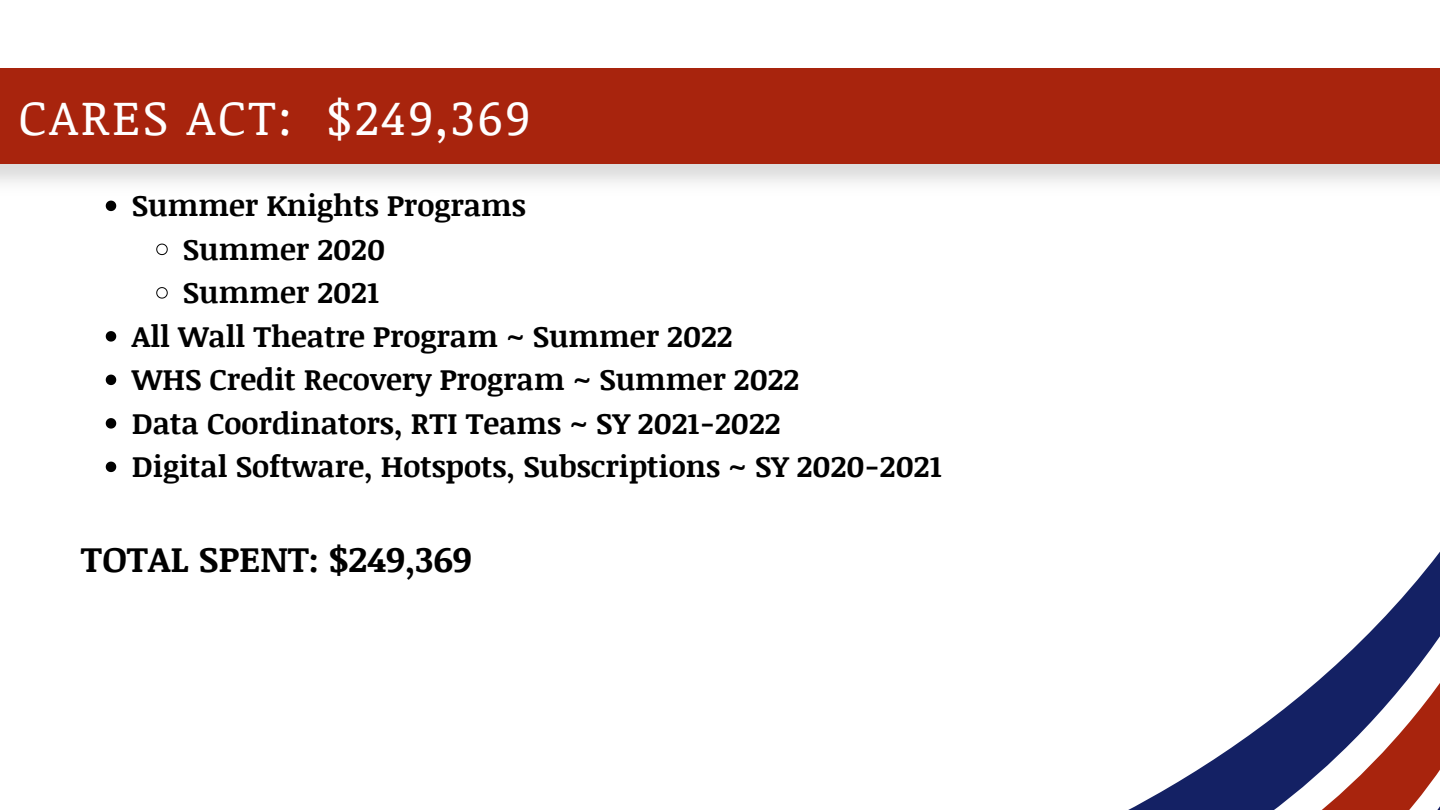
<style>
.page{position:relative;width:1440px;height:810px;background:#fff}
.page>*{position:absolute;margin:0;border:0;box-sizing:border-box;transform-origin:0 0}
.t1{font:49px "Noticia Text";letter-spacing:.05em;color:#fff}
.t2{font:700 36px "Noticia Text";color:#000}
.t3{font:700 30px "Noticia Text";color:#000}
</style>
<div class="page">
<div style="left:0;top:68px;width:1440px;height:96px;background:#a8240d"></div>
<svg style="left:106px;top:201px;width:10px;height:10px"></svg>
<svg style="left:156px;top:243px;width:12px;height:12px"></svg>
<svg style="left:156px;top:287px;width:12px;height:12px"></svg>
<svg style="left:106px;top:331px;width:10px;height:11px"></svg>
<svg style="left:106px;top:375px;width:10px;height:10px"></svg>
<svg style="left:106px;top:418px;width:10px;height:11px"></svg>
<svg style="left:106px;top:462px;width:10px;height:10px"></svg>
<svg style="left:1128px;top:551px;width:312px;height:259px"></svg>
<h1 class="t1" style="left:19px;top:82px;width:513px">CARES ACT: $249,369</h1>
<p class="t3" style="left:132px;top:184px;width:396px">Summer Knights Programs</p>
<p class="t3" style="left:183px;top:228px;width:204px">Summer 2020</p>
<p class="t3" style="left:183px;top:271px;width:198px">Summer 2021</p>
<p class="t3" style="left:132px;top:315px;width:602px">All Wall Theatre Program ~ Summer 2022</p>
<p class="t3" style="left:132px;top:358px;width:669px">WHS Credit Recovery Program ~ Summer 2022</p>
<p class="t3" style="left:132px;top:402px;width:650px">Data Coordinators, RTI Teams ~ SY 2021-2022</p>
<p class="t3" style="left:132px;top:445px;width:811px">Digital Software, Hotspots, Subscriptions ~ SY 2020-2021</p>
<p class="t2" style="left:81px;top:533px;width:393px">TOTAL SPENT: $249,369</p>
</div>
